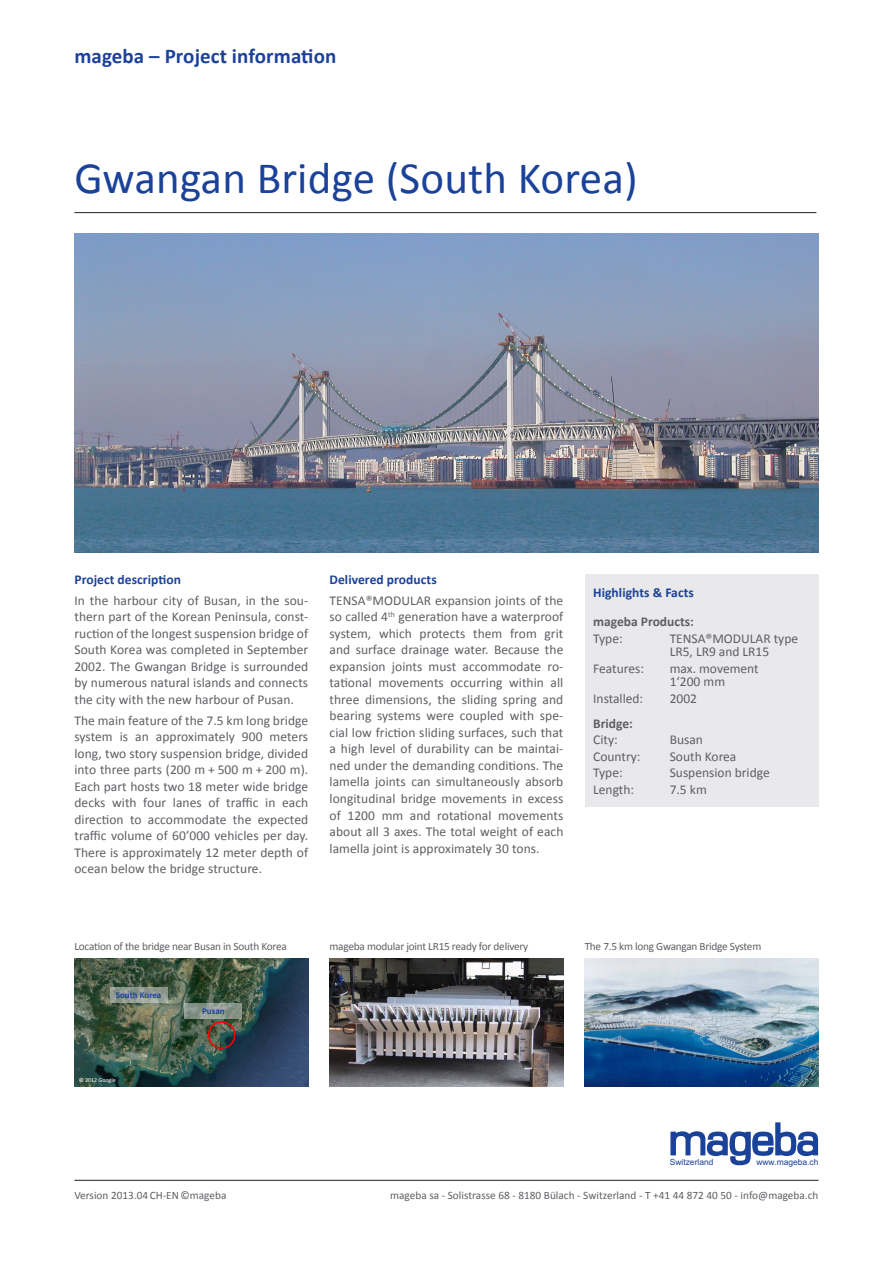
<style>
.page{position:relative;width:893px;height:1263px;background:#fff}
.page>*{position:absolute;margin:0;border:0;box-sizing:border-box;transform-origin:0 0}
.Header_top_Frontp{font:45px "Calibri";letter-spacing:.005em;color:#1b4299}
.t1{font:700 21px "Calibri";letter-spacing:.005em;color:#1b4299}
.Fliesstext{font:13.5px/16.5px "Calibri";letter-spacing:.005em;color:#5d5f63;text-align:justify}
.Highlight-Box_Aufzäh{font:13.5px/13.5px "Calibri";color:#5d5f63}
.Title_Inhalt{font:700 13.5px "Calibri";letter-spacing:.005em;color:#1b4299}
.Highlight-Box_Aufzäh-2{font:700 13.5px "Calibri";color:#5d5f63}
.Bildbeschreibung{font:11.25px "Calibri";letter-spacing:-.02em;color:#5d5f63}
.Bildbeschreibung-2{font:11.25px "Calibri";color:#5d5f63}
.t2{font:700 9px "Calibri";color:#1b4299}
.t3{font:8.55px "Arial";color:#1b4299}
.t4{font:6px "Calibri";color:#fff}
</style>
<div class="page">
<img style="left:74px;top:959px;width:234px;height:127px">
<img style="left:74px;top:234px;width:745px;height:319px">
<img style="left:585px;top:959px;width:233px;height:127px">
<img style="left:330px;top:959px;width:233px;height:127px">
<div style="left:208px;top:1021px;width:27px;height:28px;border:2px solid #f00;border-radius:50%"></div>
<div style="left:585px;top:574px;width:234px;height:232px;background:#e9e9eb"></div>
<hr style="left:74px;top:1180px;width:745px;height:1px;background:#231f20">
<hr style="left:74px;top:212px;width:742px;height:1px;background:#231f20">
<svg style="left:110px;top:987px;width:57px;height:15px"></svg>
<svg style="left:185px;top:1003px;width:57px;height:15px"></svg>
<svg style="left:670px;top:1122px;width:148px;height:43px"></svg>
<p class="t1" style="left:74px;top:42px;width:263px">mageba – Project information</p>
<p class="Header_top_Frontp" style="left:74px;top:150px;width:565px">Gwangan Bridge (South Korea)</p>
<p class="Title_Inhalt" style="left:74px;top:571px;width:108px">Project description</p>
<p class="Fliesstext" style="left:74px;top:592px;width:235px">In the harbour city of Busan, in the sou&shy;thern part of the Korean Peninsula, const&shy;ruction of the longest suspension bridge of South Korea was completed in September 2002. The Gwangan Bridge is surrounded by numerous natural islands and connects the city with the new harbour of Pusan.</p>
<p class="Fliesstext" style="left:74px;top:712px;width:235px">The main feature of the 7.5 km long bridge system is an approximately 900 meters long, two story suspension bridge, divided into three parts (200 m + 500 m + 200 m).<br>Each part hosts two 18 meter wide bridge decks with four lanes of traffic in each direction to accommodate the expected traffic volume of 60’000 vehicles per day.<br>There is approximately 12 meter depth of ocean below the bridge structure.</p>
<p class="Title_Inhalt" style="left:330px;top:571px;width:109px">Delivered products</p>
<p class="Fliesstext" style="left:330px;top:592px;width:235px">TENSA®MODULAR expansion joints of the so called 4<sup>th</sup> generation have a waterproof system, which protects them from grit and surface drainage water. Because the expansion joints must accommodate ro&shy;tational movements occurring within all three dimensions, the sliding spring and bearing systems were coupled with spe&shy;cial low friction sliding surfaces, such that a high level of durability can be maintai&shy;ned under the demanding conditions. The lamella joints can simultaneously absorb longitudinal bridge movements in excess of 1200 mm and rotational movements about all 3 axes. The total weight of each lamella joint is approximately 30 tons.</p>
<p class="Title_Inhalt" style="left:593px;top:584px;width:102px">Highlights &amp; Facts</p>
<p class="Highlight-Box_Aufzäh-2" style="left:593px;top:613px;width:102px">mageba Products:</p>
<p class="Highlight-Box_Aufzäh" style="left:593px;top:631px;width:31px">Type:</p>
<p class="Highlight-Box_Aufzäh" style="left:670px;top:631px;width:130px">TENSA®MODULAR type<br>LR5, LR9 and LR15</p>
<p class="Highlight-Box_Aufzäh" style="left:593px;top:661px;width:52px">Features:</p>
<p class="Highlight-Box_Aufzäh" style="left:670px;top:661px;width:90px">max. movement<br>1‘200 mm</p>
<p class="Highlight-Box_Aufzäh" style="left:593px;top:691px;width:52px">Installed:</p>
<p class="Highlight-Box_Aufzäh" style="left:670px;top:691px;width:29px">2002</p>
<p class="Highlight-Box_Aufzäh-2" style="left:593px;top:715px;width:41px">Bridge:</p>
<p class="Highlight-Box_Aufzäh" style="left:593px;top:733px;width:26px">City:</p>
<p class="Highlight-Box_Aufzäh" style="left:670px;top:733px;width:35px">Busan</p>
<p class="Highlight-Box_Aufzäh" style="left:593px;top:749px;width:49px">Country:</p>
<p class="Highlight-Box_Aufzäh" style="left:670px;top:749px;width:68px">South Korea</p>
<p class="Highlight-Box_Aufzäh" style="left:593px;top:766px;width:31px">Type:</p>
<p class="Highlight-Box_Aufzäh" style="left:670px;top:766px;width:102px">Suspension bridge</p>
<p class="Highlight-Box_Aufzäh" style="left:593px;top:782px;width:42px">Length:</p>
<p class="Highlight-Box_Aufzäh" style="left:670px;top:782px;width:39px">7.5 km</p>
<p class="Bildbeschreibung" style="left:74px;top:939px;width:214px">Location of the bridge near Busan in South Korea</p>
<p class="Bildbeschreibung" style="left:330px;top:939px;width:200px">mageba modular joint LR15 ready for delivery</p>
<p class="Bildbeschreibung" style="left:585px;top:939px;width:178px">The 7.5 km long Gwangan Bridge System</p>
<p class="t2" style="left:116px;top:989px;width:47px">South Korea</p>
<p class="t4" style="left:79px;top:1076px;width:39px">© 2012 Google</p>
<p class="t2" style="left:202px;top:1005px;width:24px">Pusan</p>
<p class="t3" style="left:670px;top:1157px;width:45px">Switzerland</p>
<p class="t3" style="left:756px;top:1156px;width:64px">www.mageba.ch</p>
<p class="Bildbeschreibung-2" style="left:74px;top:1188px;width:154px">Version 2013.04 CH-EN ©mageba</p>
<p class="Bildbeschreibung-2" style="left:390px;top:1188px;width:430px">mageba sa - Solistrasse 68 - 8180 Bülach - Switzerland - T +41 44 872 40 50 - info@mageba.ch</p>
</div>
